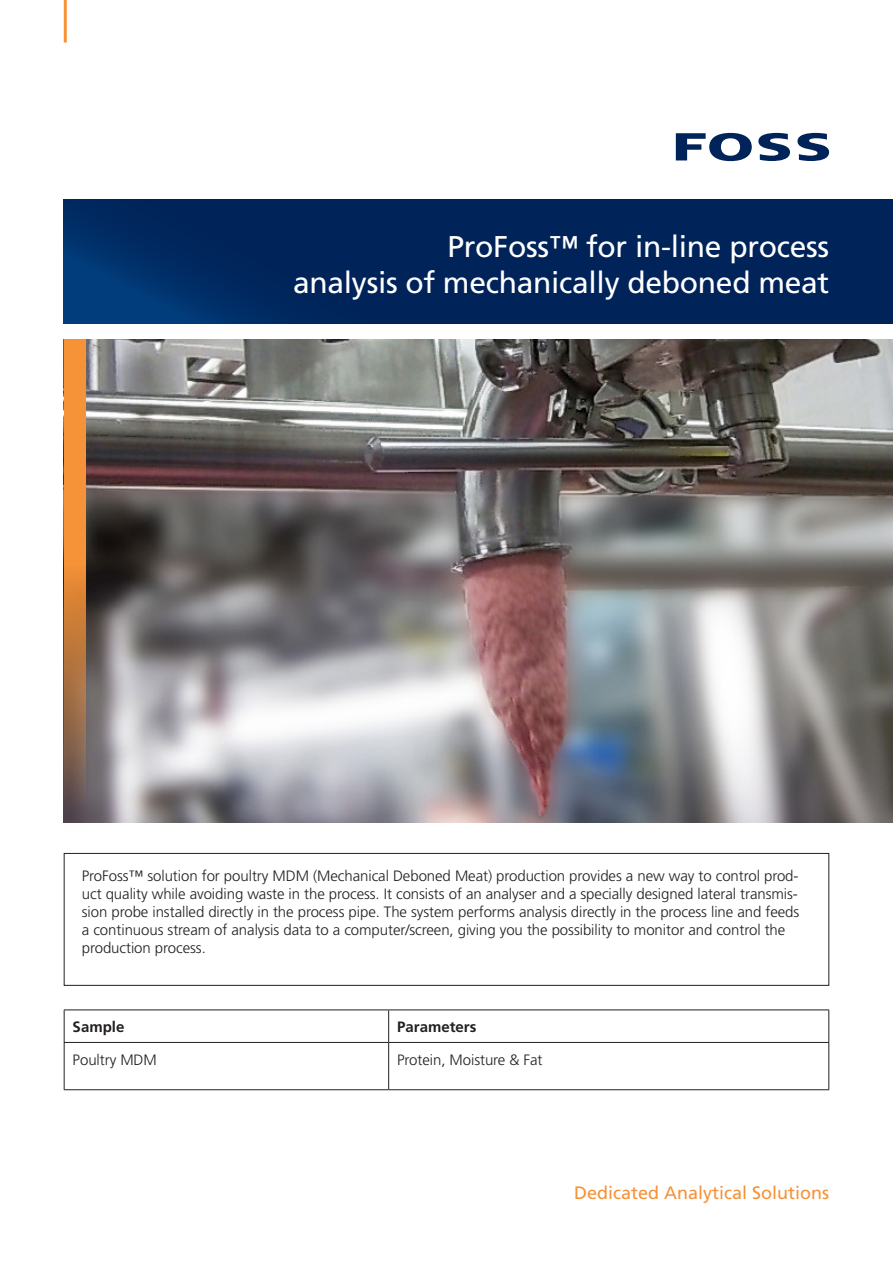
<style>
.page{position:relative;width:893px;height:1263px;background:#fff}
.page>*{position:absolute;margin:0;border:0;box-sizing:border-box;transform-origin:0 0}
.Head{font:30px/36px "Frutiger";letter-spacing:-.01em;color:#fff;text-align:right}
.t1{font:18px "Frutiger";color:#f69238}
.Brødtekst_forside{font:300 15px/18px "Frutiger";letter-spacing:-.005em;color:#231f20}
.Brødtekst_regular{font:700 15px "Frutiger";color:#231f20}
</style>
<div class="page">
<img style="left:85px;top:339px;width:808px;height:484px">
<hr style="left:64px;top:0;width:3px;height:43px;background:#f69238">
<div style="left:64px;top:853px;width:765px;height:133px;border:1px solid #231f20"></div>
<svg style="left:64px;top:200px;width:829px;height:123px;background:#00255c"></svg>
<svg style="left:64px;top:339px;width:21px;height:484px;background:#c97e3e"></svg>
<svg style="left:676px;top:133px;width:76px;height:28px"></svg>
<svg style="left:758px;top:133px;width:32px;height:28px"></svg>
<svg style="left:797px;top:133px;width:32px;height:28px"></svg>
<svg style="left:65px;top:1010px;width:763px;height:79px"></svg>
<hr style="left:64px;top:1009px;width:325px;height:1px;background:#231f20">
<hr style="left:64px;top:1010px;width:1px;height:32px;background:#231f20">
<hr style="left:389px;top:1009px;width:440px;height:1px;background:#231f20">
<hr style="left:388px;top:1010px;width:1px;height:32px;background:#231f20">
<hr style="left:828px;top:1010px;width:1px;height:32px;background:#231f20">
<hr style="left:389px;top:1042px;width:440px;height:1px;background:#231f20">
<hr style="left:828px;top:1043px;width:1px;height:46px;background:#231f20">
<hr style="left:389px;top:1089px;width:440px;height:1px;background:#231f20">
<hr style="left:64px;top:1042px;width:325px;height:1px;background:#231f20">
<hr style="left:64px;top:1043px;width:1px;height:46px;background:#231f20">
<hr style="left:388px;top:1043px;width:1px;height:46px;background:#231f20">
<hr style="left:64px;top:1089px;width:325px;height:1px;background:#231f20">
<p class="Head" style="left:293px;top:228px;width:538px">ProFoss™ for in-line process<br>analysis of mechanically deboned meat</p>
<p class="Brødtekst_forside" style="left:82px;top:867px;width:719px">ProFoss™ solution for poultry MDM (Mechanical Deboned Meat) production provides a new way to control prod&shy;uct quality while avoiding waste in the process. It consists of an analyser and a specially designed lateral transmis&shy;sion probe installed directly in the process pipe. The system performs analysis directly in the process line and feeds a continuous stream of analysis data to a computer/screen, giving you the possibility to monitor and control the production process.</p>
<p class="Brødtekst_regular" style="left:73px;top:1018px;width:53px">Sample</p>
<p class="Brødtekst_regular" style="left:397px;top:1018px;width:81px">Parameters</p>
<p class="Brødtekst_forside" style="left:73px;top:1051px;width:86px">Poultry MDM</p>
<p class="Brødtekst_forside" style="left:397px;top:1051px;width:147px">Protein, Moisture &amp; Fat</p>
<p class="t1" style="left:574px;top:1182px;width:257px">Dedicated Analytical Solutions</p>
</div>
